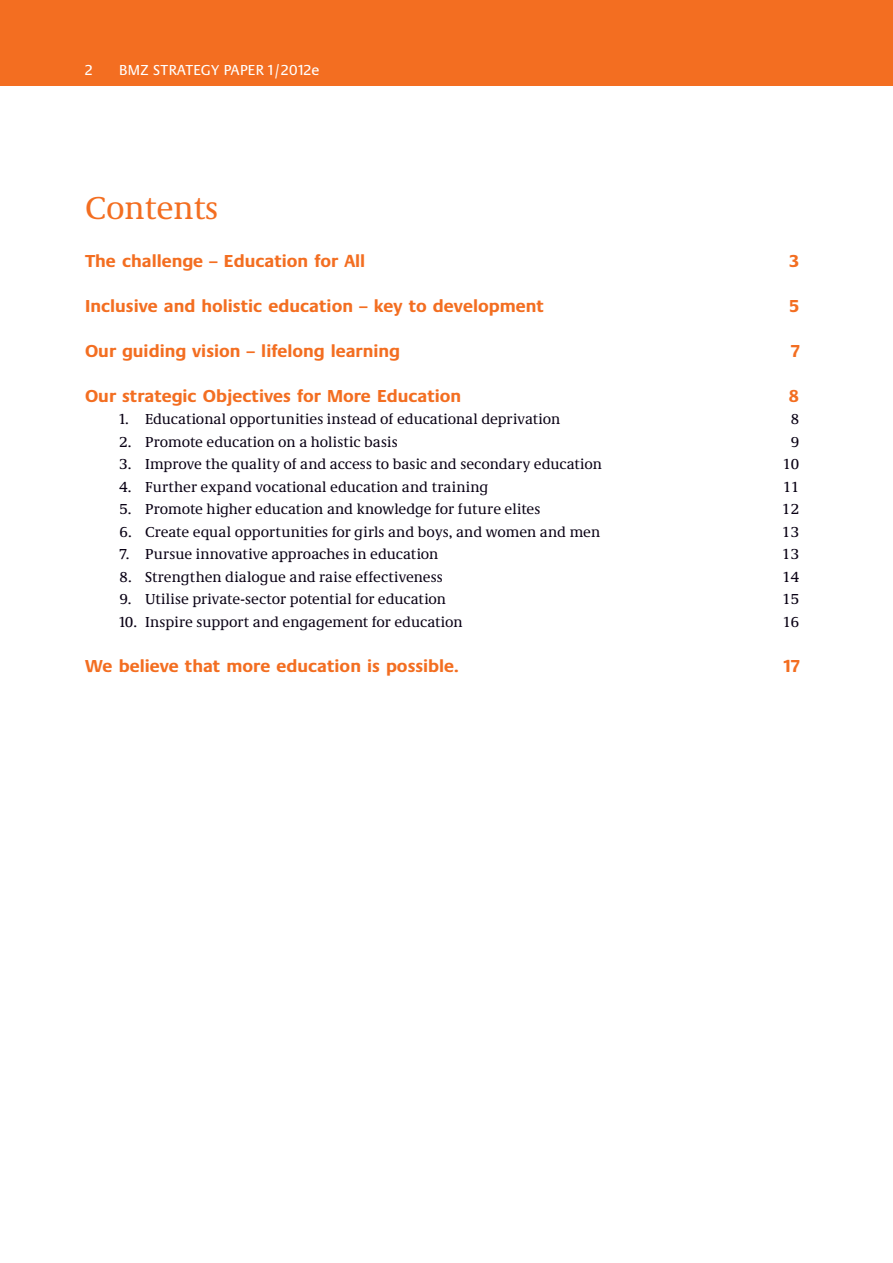
<style>
.page{position:relative;width:893px;height:1263px;background:#fff}
.page>*{position:absolute;margin:0;border:0;box-sizing:border-box;transform-origin:0 0}
.t1{font:33px "Neue Demos";color:#f36e21}
.t2{font:700 18px "Neue Praxis";color:#f36e21}
.t3{font:15px "Neue Demos";letter-spacing:.005em;color:#0a0215}
.t4{font:15px "Neue Praxis";letter-spacing:.025em;color:#fff}
.t5{font:15px "Neue Demos Tab";letter-spacing:.01em;color:#0a0215}
</style>
<div class="page">
<div style="left:0;top:0;width:893px;height:85px;background:#f36e21"></div>
<p class="t4" style="left:85px;top:61px;width:9px">2</p>
<p class="t4" style="left:119px;top:61px;width:202px">BMZ STRATEGY PAPER 1/2012E</p>
<h1 class="t1" style="left:85px;top:187px;width:135px">Contents</h1>
<p class="t2" style="left:85px;top:250px;width:282px">The challenge – Education for All</p>
<p class="t2" style="left:790px;top:250px;width:11px">3</p>
<p class="t2" style="left:85px;top:295px;width:460px">Inclusive and holistic education – key to development</p>
<p class="t2" style="left:789px;top:295px;width:12px">5</p>
<p class="t2" style="left:85px;top:340px;width:316px">Our guiding vision – lifelong learning</p>
<p class="t2" style="left:791px;top:340px;width:10px">7</p>
<p class="t2" style="left:85px;top:385px;width:378px">Our strategic Objectives for More Education</p>
<p class="t2" style="left:789px;top:385px;width:12px">8</p>
<p class="t3" style="left:120px;top:410px;width:442px">1. Educational opportunities instead of educational deprivation</p>
<p class="t5" style="left:791px;top:410px;width:10px">8</p>
<p class="t3" style="left:120px;top:433px;width:280px">2. Promote education on a holistic basis</p>
<p class="t5" style="left:791px;top:433px;width:10px">9</p>
<p class="t3" style="left:120px;top:455px;width:484px">3. Improve the quality of and access to basic and secondary education</p>
<p class="t5" style="left:782px;top:455px;width:18px">10</p>
<p class="t3" style="left:120px;top:478px;width:370px">4. Further expand vocational education and training</p>
<p class="t5" style="left:783px;top:478px;width:18px">11</p>
<p class="t3" style="left:120px;top:500px;width:422px">5. Promote higher education and knowledge for future elites</p>
<p class="t5" style="left:782px;top:500px;width:19px">12</p>
<p class="t3" style="left:120px;top:523px;width:482px">6. Create equal opportunities for girls and boys, and women and men</p>
<p class="t5" style="left:782px;top:523px;width:19px">13</p>
<p class="t3" style="left:120px;top:545px;width:320px">7. Pursue innovative approaches in education</p>
<p class="t5" style="left:782px;top:545px;width:19px">13</p>
<p class="t3" style="left:120px;top:568px;width:325px">8. Strengthen dialogue and raise effectiveness</p>
<p class="t5" style="left:782px;top:568px;width:18px">14</p>
<p class="t3" style="left:120px;top:590px;width:328px">9. Utilise private-sector potential for education</p>
<p class="t5" style="left:782px;top:590px;width:19px">15</p>
<p class="t3" style="left:120px;top:613px;width:344px">10. Inspire support and engagement for education</p>
<p class="t5" style="left:782px;top:613px;width:18px">16</p>
<p class="t2" style="left:85px;top:655px;width:375px">We believe that more education is possible.</p>
<p class="t2" style="left:784px;top:655px;width:17px">17</p>
</div>
